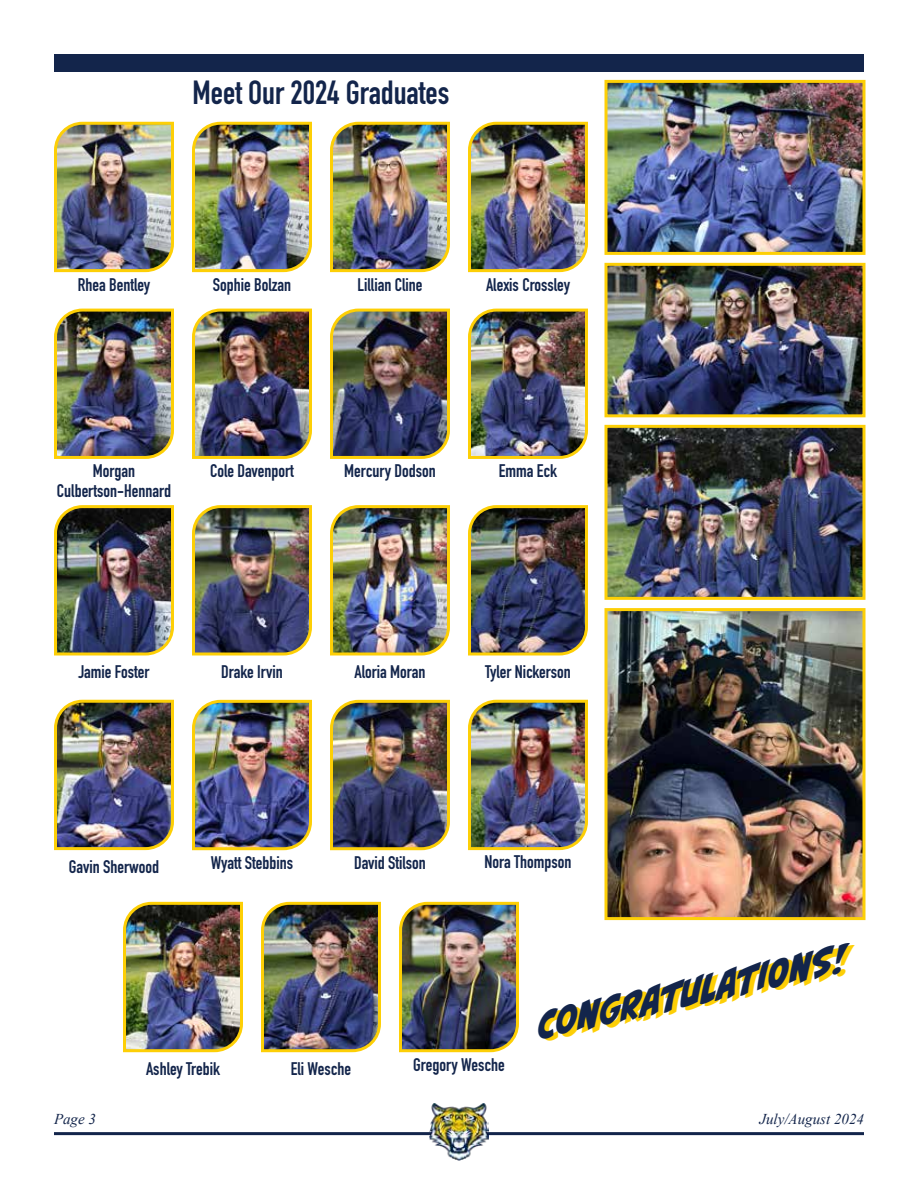
<style>
.page{position:relative;width:918px;height:1188px;background:#fff}
.page>*{position:absolute;margin:0;border:0;box-sizing:border-box;transform-origin:0 0}
.t1{font:34.5px "CC Biff Bam Boom";color:#fdcf06}
.t2{font:700 33px "DIN Condensed";color:#13254b}
.t3{font:700 18px/19.5px "DIN Condensed";color:#13254b;text-align:center}
.t4{font:italic 15px "Times New Roman";color:#13254b}
</style>
<div class="page">
<div style="left:54px;top:54px;width:810px;height:18px;background:#13254b"></div>
<hr style="left:54px;top:1132px;width:810px;height:3px;background:#13254b">
<img style="left:430px;top:1103px;width:58px;height:57px">
<img style="left:54px;top:121px;width:120px;height:152px">
<img style="left:54px;top:308px;width:120px;height:151px">
<img style="left:192px;top:505px;width:120px;height:151px">
<img style="left:192px;top:121px;width:120px;height:152px">
<img style="left:330px;top:308px;width:120px;height:151px">
<img style="left:192px;top:308px;width:120px;height:151px">
<img style="left:330px;top:505px;width:120px;height:151px">
<img style="left:330px;top:121px;width:120px;height:152px">
<img style="left:468px;top:308px;width:120px;height:151px">
<img style="left:468px;top:505px;width:120px;height:151px">
<img style="left:468px;top:121px;width:120px;height:152px">
<img style="left:468px;top:699px;width:120px;height:152px">
<img style="left:123px;top:901px;width:120px;height:152px">
<img style="left:192px;top:699px;width:120px;height:152px">
<img style="left:399px;top:901px;width:120px;height:152px">
<img style="left:261px;top:901px;width:120px;height:152px">
<img style="left:330px;top:699px;width:120px;height:152px">
<img style="left:54px;top:505px;width:120px;height:151px">
<img style="left:54px;top:699px;width:120px;height:152px">
<img style="left:608px;top:84px;width:254px;height:167px">
<div style="left:604px;top:80px;width:262px;height:175px;border:3px solid #fdcf06"></div>
<img style="left:608px;top:267px;width:254px;height:146px">
<div style="left:604px;top:263px;width:262px;height:154px;border:3px solid #fdcf06"></div>
<img style="left:608px;top:429px;width:254px;height:167px">
<div style="left:604px;top:425px;width:262px;height:175px;border:3px solid #fdcf06"></div>
<img style="left:608px;top:612px;width:254px;height:304px">
<div style="left:604px;top:608px;width:262px;height:312px;border:3px solid #fdcf06"></div>
<h2 class="t2" style="left:193px;top:70px;width:258px">Meet Our 2024 Graduates</h2>
<p class="t3" style="left:78px;top:275px;width:74px">Rhea Bentley</p>
<p class="t3" style="left:213px;top:275px;width:80px">Sophie Bolzan</p>
<p class="t3" style="left:358px;top:275px;width:66px">Lillian Cline</p>
<p class="t3" style="left:486px;top:275px;width:86px">Alexis Crossley</p>
<p class="t3" style="left:57px;top:461px;width:116px">Morgan<br>Culbertson-Hennard</p>
<p class="t3" style="left:210px;top:461px;width:85px">Cole Davenport</p>
<p class="t3" style="left:344px;top:461px;width:93px">Mercury Dodson</p>
<p class="t3" style="left:499px;top:461px;width:60px">Emma Eck</p>
<p class="t3" style="left:78px;top:662px;width:73px">Jamie Foster</p>
<p class="t3" style="left:221px;top:662px;width:63px">Drake Irvin</p>
<p class="t3" style="left:355px;top:662px;width:72px">Aloria Moran</p>
<p class="t3" style="left:485px;top:662px;width:87px">Tyler Nickerson</p>
<p class="t3" style="left:69px;top:856px;width:92px">Gavin Sherwood</p>
<p class="t3" style="left:211px;top:853px;width:84px">Wyatt Stebbins</p>
<p class="t3" style="left:354px;top:853px;width:73px">David Stilson</p>
<p class="t3" style="left:485px;top:852px;width:88px">Nora Thompson</p>
<h1 class="t1" style="left:537px;top:999px;width:318px;rotate:-12deg">Congratulations!</h1>
<p class="t3" style="left:146px;top:1059px;width:76px">Ashley Trebik</p>
<p class="t3" style="left:291px;top:1059px;width:62px">Eli Wesche</p>
<p class="t3" style="left:413px;top:1054px;width:93px">Gregory Wesche</p>
<p class="t4" style="left:54px;top:1109px;width:44px">Page 3</p>
<p class="t4" style="left:759px;top:1109px;width:106px">July/August 2024</p>
</div>
